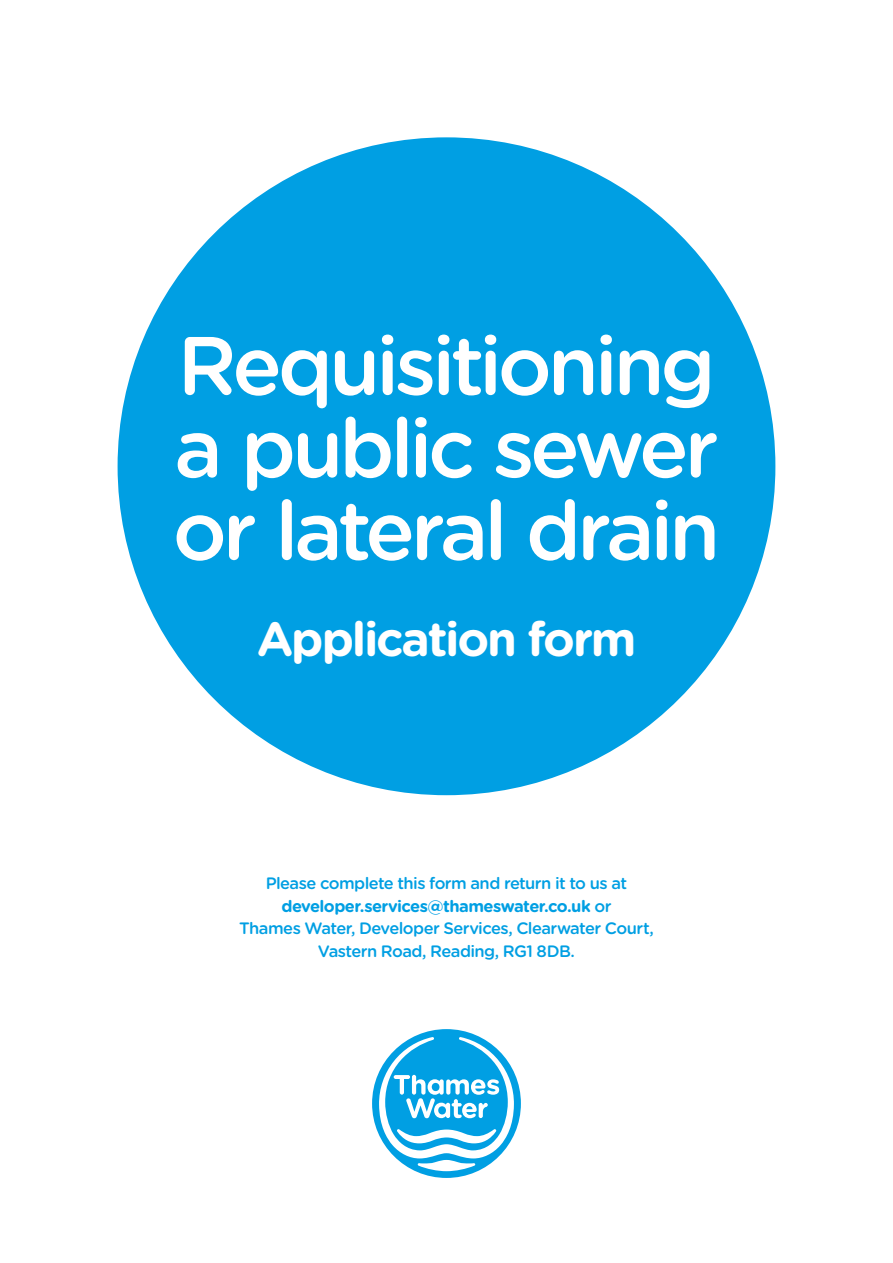
<style>
.page{position:relative;width:893px;height:1263px;background:#fff}
.page>*{position:absolute;margin:0;border:0;box-sizing:border-box;transform-origin:0 0}
.t1{font:500 82.5px/82.5px "Gotham Rounded";letter-spacing:-.055em;color:#fff;text-align:justify}
.t2{font:700 48px "Gotham Rounded";letter-spacing:-.05em;color:#fff}
.Title_30_-_E_-_Inter{font:500 16.5px/22.5px "Gotham Rounded";letter-spacing:-.035em;color:#009fe3;text-align:center}
.s1{font-weight:700}
</style>
<div class="page">
<div style="left:372px;top:1029px;width:149px;height:149px;background:#009fe3;border-radius:50%"></div>
<svg style="left:379px;top:1037px;width:135px;height:134px"></svg>
<div style="left:118px;top:137px;width:657px;height:658px;background:#009fe3;border-radius:50%"></div>
<p class="t1" style="left:173px;top:321px;width:549px">Requisitioning a public sewer or lateral drain</p>
<p class="t2" style="left:257px;top:604px;width:381px">Application form</p>
<p class="Title_30_-_E_-_Inter" style="left:239px;top:872px;width:416px">Please complete this form and return it to us at <span class="s1">developer.services@thameswater.co.uk</span> or<br>Thames Water, Developer Services, Clearwater Court, Vastern Road, Reading, RG1 8DB.</p>
</div>
